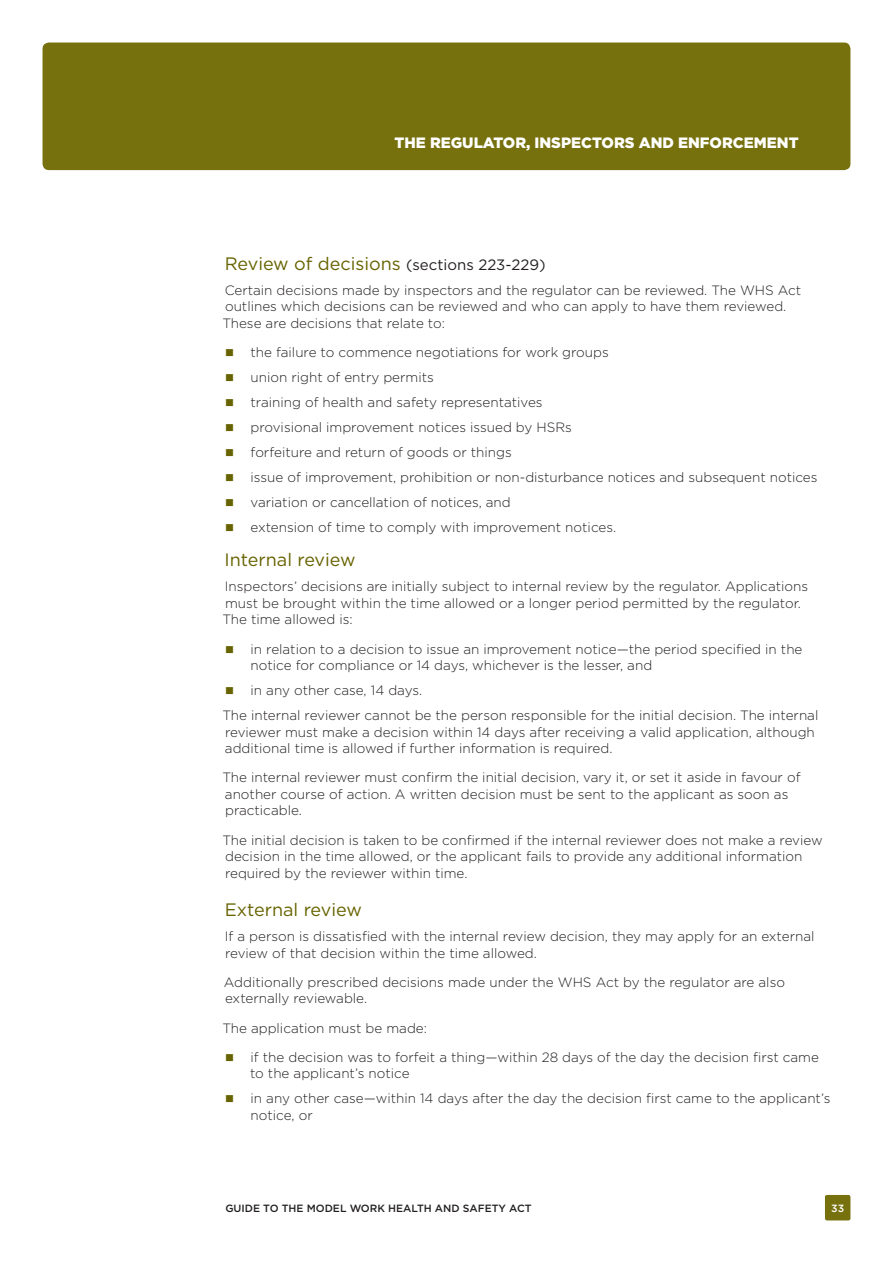
<style>
.page{position:relative;width:893px;height:1263px;background:#fff}
.page>*{position:absolute;margin:0;border:0;box-sizing:border-box;transform-origin:0 0}
.Header_2_2{font:18px "Gotham";color:#676300}
.t1{font:900 15px "Gotham";color:#fff}
.Body_copy{font:300 13.5px/16.5px "Gotham";color:#231f20}
.t2{font:500 10.5px "Gotham";color:#231f20}
.t3{font:500 10.5px "Gotham";color:#fff}
.s1{font-size:15px;color:#231f20}
</style>
<div class="page">
<div style="left:43px;top:43px;width:807px;height:127px;background:#76710d;border-radius:6px"></div>
<div style="left:825px;top:1195px;width:25px;height:25px;background:#76710d;border-radius:2px"></div>
<p class="t1" style="left:395px;top:134px;width:405px">THE REGULATOR, INSPECTORS AND ENFORCEMENT</p>
<p class="Header_2_2" style="left:225px;top:252px;width:323px">Review of decisions <span class="s1">(sections 223-229)</span></p>
<p class="Body_copy" style="left:222px;top:281px;width:580px">Certain decisions made by inspectors and the regulator can be reviewed. The WHS Act outlines which decisions can be reviewed and who can apply to have them reviewed.<br>These are decisions that relate to:</p>
<p class="Body_copy" style="left:251px;top:344px;width:360px">the failure to commence negotiations for work groups</p>
<p class="Body_copy" style="left:251px;top:369px;width:185px">union right of entry permits</p>
<p class="Body_copy" style="left:251px;top:394px;width:294px">training of health and safety representatives</p>
<p class="Body_copy" style="left:251px;top:419px;width:323px">provisional improvement notices issued by HSRs</p>
<p class="Body_copy" style="left:251px;top:444px;width:263px">forfeiture and return of goods or things</p>
<p class="Body_copy" style="left:251px;top:469px;width:568px">issue of improvement, prohibition or non-disturbance notices and subsequent notices</p>
<p class="Body_copy" style="left:251px;top:494px;width:262px">variation or cancellation of notices, and</p>
<p class="Body_copy" style="left:251px;top:519px;width:367px">extension of time to comply with improvement notices.</p>
<p class="Header_2_2" style="left:225px;top:549px;width:133px">Internal review</p>
<p class="Body_copy" style="left:222px;top:578px;width:587px">Inspectors’ decisions are initially subject to internal review by the regulator. Applications must be brought within the time allowed or a longer period permitted by the regulator.<br>The time allowed is:</p>
<p class="Body_copy" style="left:251px;top:640px;width:553px">in relation to a decision to issue an improvement notice—the period specified in the notice for compliance or 14 days, whichever is the lesser, and</p>
<p class="Body_copy" style="left:251px;top:682px;width:173px">in any other case, 14 days.</p>
<p class="Body_copy" style="left:222px;top:707px;width:597px">The internal reviewer cannot be the person responsible for the initial decision. The internal reviewer must make a decision within 14 days after receiving a valid application, although additional time is allowed if further information is required.</p>
<p class="Body_copy" style="left:222px;top:769px;width:580px">The internal reviewer must confirm the initial decision, vary it, or set it aside in favour of another course of action. A written decision must be sent to the applicant as soon as practicable.</p>
<p class="Body_copy" style="left:222px;top:831px;width:602px">The initial decision is taken to be confirmed if the internal reviewer does not make a review decision in the time allowed, or the applicant fails to provide any additional information required by the reviewer within time.</p>
<p class="Header_2_2" style="left:225px;top:899px;width:139px">External review</p>
<p class="Body_copy" style="left:225px;top:928px;width:591px">If a person is dissatisfied with the internal review decision, they may apply for an external review of that decision within the time allowed.</p>
<p class="Body_copy" style="left:224px;top:974px;width:563px">Additionally prescribed decisions made under the WHS Act by the regulator are also externally reviewable.</p>
<p class="Body_copy" style="left:222px;top:1019px;width:206px">The application must be made:</p>
<p class="Body_copy" style="left:250px;top:1049px;width:570px">if the decision was to forfeit a thing—within 28 days of the day the decision first came to the applicant’s notice</p>
<p class="Body_copy" style="left:251px;top:1090px;width:581px">in any other case—within 14 days after the day the decision first came to the applicant’s notice, or</p>
<p class="t2" style="left:225px;top:1202px;width:308px">GUIDE TO THE MODEL WORK HEALTH AND SAFETY ACT</p>
<p class="t3" style="left:831px;top:1202px;width:14px">33</p>
</div>
